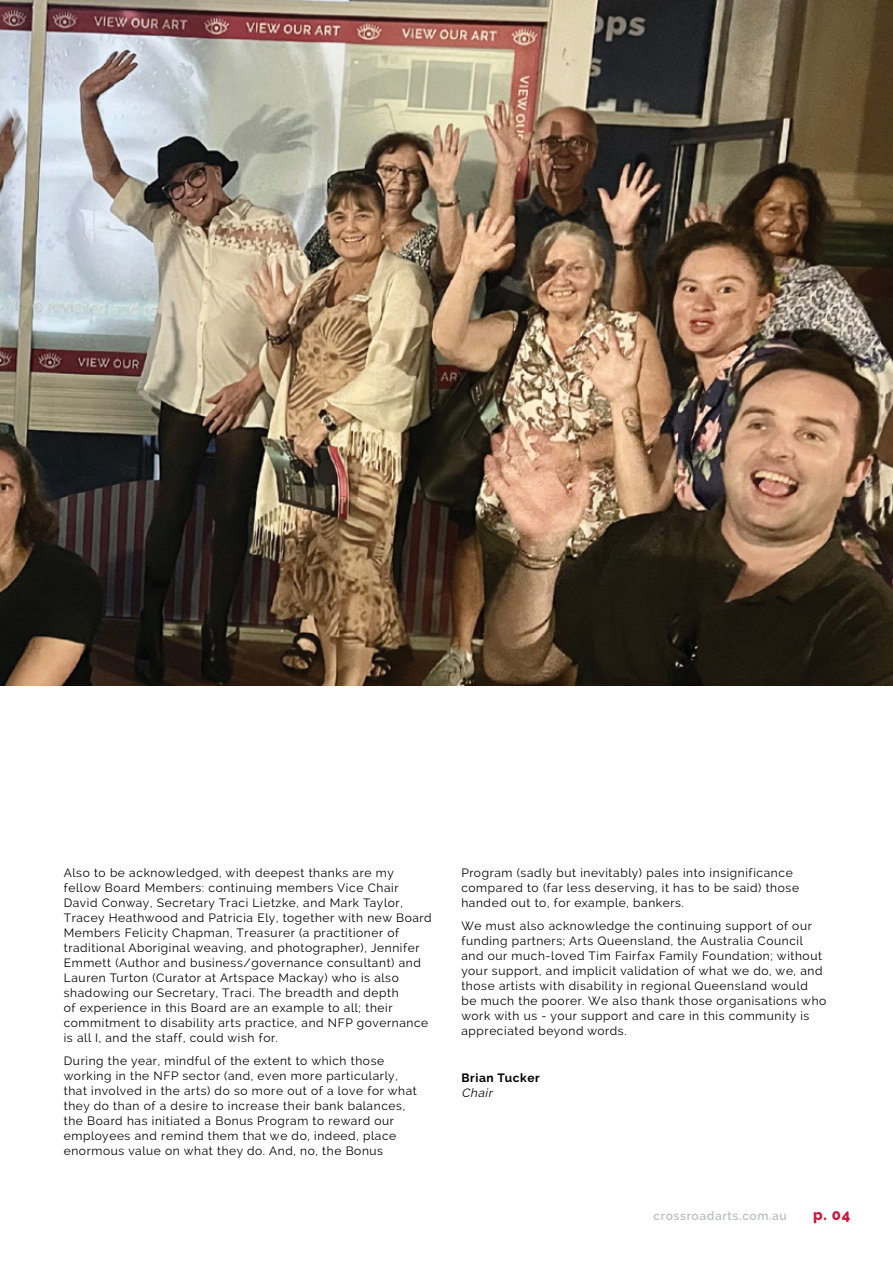
<style>
.page{position:relative;width:893px;height:1263px;background:#fff}
.page>*{position:absolute;margin:0;border:0;box-sizing:border-box;transform-origin:0 0}
.t1{font:800 15px "Raleway";color:#cd163f}
.t2{font:12px/15px "Raleway";letter-spacing:.05em;color:#000}
.t3{font:600 12px "Raleway";letter-spacing:.05em;color:#bcbec0}
.t4{font:700 12px "Raleway";letter-spacing:.05em;color:#000}
.t5{font:italic 12px "Raleway";color:#000}
</style>
<div class="page">
<img style="left:0;top:0;width:893px;height:685px">
<p class="t2" style="left:64px;top:865px;width:369px">Also to be acknowledged, with deepest thanks are my fellow Board Members: continuing members Vice Chair David Conway, Secretary Traci Lietzke, and Mark Taylor, Tracey Heathwood and Patricia Ely, together with new Board Members Felicity Chapman, Treasurer (a practitioner of traditional Aboriginal weaving, and photographer), Jennifer Emmett (Author and business/governance consultant) and Lauren Turton (Curator at Artspace Mackay) who is also shadowing our Secretary, Traci. The breadth and depth<br>of experience in this Board are an example to all; their commitment to disability arts practice, and NFP governance is all I, and the staff, could wish for.</p>
<p class="t2" style="left:64px;top:1053px;width:354px">During the year, mindful of the extent to which those working in the NFP sector (and, even more particularly, that involved in the arts) do so more out of a love for what they do than of a desire to increase their bank balances, the Board has initiated a Bonus Program to reward our employees and remind them that we do, indeed, place enormous value on what they do. And, no, the Bonus</p>
<p class="t2" style="left:461px;top:865px;width:339px">Program (sadly but inevitably) pales into insignificance compared to (far less deserving, it has to be said) those handed out to, for example, bankers.</p>
<p class="t2" style="left:461px;top:918px;width:366px">We must also acknowledge the continuing support of our funding partners; Arts Queensland, the Australia Council and our much-loved Tim Fairfax Family Foundation; without your support, and implicit validation of what we do, we, and those artists with disability in regional Queensland would<br>be much the poorer. We also thank those organisations who work with us - your support and care in this community is appreciated beyond words.</p>
<p class="t4" style="left:461px;top:1071px;width:80px">Brian Tucker</p>
<p class="t5" style="left:461px;top:1086px;width:35px">Chair</p>
<p class="t3" style="left:654px;top:1209px;width:135px">crossroadarts.com.au</p>
<p class="t1" style="left:813px;top:1207px;width:39px">p. 04</p>
</div>
